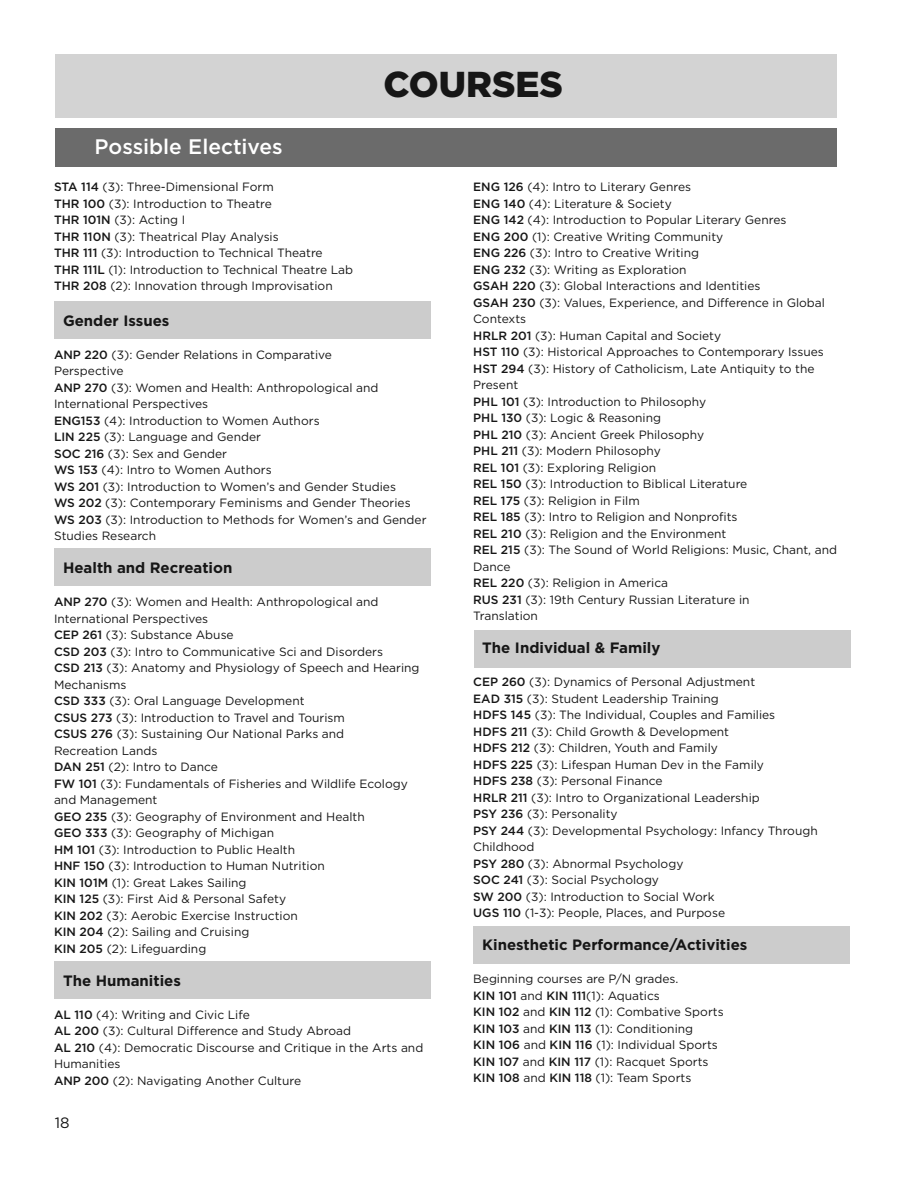
<style>
.page{position:relative;width:918px;height:1188px;background:#fff}
.page>*{position:absolute;margin:0;border:0;box-sizing:border-box;transform-origin:0 0}
.t1{font:900 36px "Gotham";color:#161616}
.t2{font:500 21px "Gotham";color:#fff}
.t3{font:700 15px "Gotham";color:#161616}
.t4{font:15px "Gotham";color:#161616}
.t5{font:12px/16.5px "Gotham";color:#161616}
.s1{font-weight:500}
</style>
<div class="page">
<div style="left:55px;top:54px;width:781px;height:64px;background:#d3d3d3"></div>
<div style="left:55px;top:128px;width:781px;height:39px;background:#6b6b6b"></div>
<div style="left:473px;top:927px;width:377px;height:37px;background:#ccc"></div>
<div style="left:474px;top:631px;width:377px;height:37px;background:#ccc"></div>
<div style="left:54px;top:961px;width:376px;height:38px;background:#ccc"></div>
<div style="left:54px;top:301px;width:376px;height:37px;background:#ccc"></div>
<div style="left:54px;top:549px;width:376px;height:37px;background:#ccc"></div>
<h2 class="t2" style="left:95px;top:134px;width:190px">Possible Electives</h2>
<h1 class="t1" style="left:383px;top:68px;width:181px">COURSES</h1>
<p class="t5" style="left:54px;top:180px;width:301px"><span class="s1">STA 114</span> (3): Three-Dimensional Form<br><span class="s1">THR 100</span> (3): Introduction to Theatre<br><span class="s1">THR 101N</span> (3): Acting I<br><span class="s1">THR 110N</span> (3): Theatrical Play Analysis<br><span class="s1">THR 111</span> (3): Introduction to Technical Theatre<br><span class="s1">THR 111L</span> (1): Introduction to Technical Theatre Lab <span class="s1">THR 208</span> (2): Innovation through Improvisation</p>
<p class="t3" style="left:63px;top:315px;width:108px">Gender Issues</p>
<p class="t5" style="left:54px;top:347px;width:374px"><span class="s1">ANP 220</span> (3): Gender Relations in Comparative<br>Perspective<br><span class="s1">ANP 270</span> (3): Women and Health: Anthropological and International Perspectives<br><span class="s1">ENG153</span> (4): Introduction to Women Authors<br><span class="s1">LIN 225</span> (3): Language and Gender<br><span class="s1">SOC 216</span> (3): Sex and Gender<br><span class="s1">WS 153</span> (4): Intro to Women Authors<br><span class="s1">WS 201</span> (3): Introduction to Women’s and Gender Studies<br><span class="s1">WS 202</span> (3): Contemporary Feminisms and Gender Theories <span class="s1">WS 203</span> (3): Introduction to Methods for Women’s and Gender Studies Research</p>
<p class="t3" style="left:63px;top:562px;width:171px">Health and Recreation</p>
<p class="t5" style="left:54px;top:594px;width:367px"><span class="s1">ANP 270</span> (3): Women and Health: Anthropological and International Perspectives<br><span class="s1">CEP 261</span> (3): Substance Abuse<br><span class="s1">CSD 203</span> (3): Intro to Communicative Sci and Disorders<br><span class="s1">CSD 213</span> (3): Anatomy and Physiology of Speech and Hearing Mechanisms<br><span class="s1">CSD 333</span> (3): Oral Language Development<br><span class="s1">CSUS 273</span> (3): Introduction to Travel and Tourism<br><span class="s1">CSUS 276</span> (3): Sustaining Our National Parks and<br>Recreation Lands<br><span class="s1">DAN 251</span> (2): Intro to Dance<br><span class="s1">FW 101</span> (3): Fundamentals of Fisheries and Wildlife Ecology and Management<br><span class="s1">GEO 235</span> (3): Geography of Environment and Health<br><span class="s1">GEO 333</span> (3): Geography of Michigan<br><span class="s1">HM 101</span> (3): Introduction to Public Health<br><span class="s1">HNF 150</span> (3): Introduction to Human Nutrition<br><span class="s1">KIN 101M</span> (1): Great Lakes Sailing<br><span class="s1">KIN 125</span> (3): First Aid &amp; Personal Safety<br><span class="s1">KIN 202</span> (3): Aerobic Exercise Instruction<br><span class="s1">KIN 204</span> (2): Sailing and Cruising<br><span class="s1">KIN 205</span> (2): Lifeguarding</p>
<p class="t3" style="left:63px;top:975px;width:119px">The Humanities</p>
<p class="t5" style="left:54px;top:1007px;width:371px"><span class="s1">AL 110</span> (4): Writing and Civic Life<br><span class="s1">AL 200</span> (3): Cultural Difference and Study Abroad<br><span class="s1">AL 210</span> (4): Democratic Discourse and Critique in the Arts and Humanities<br><span class="s1">ANP 200</span> (2): Navigating Another Culture</p>
<p class="t4" style="left:55px;top:1117px;width:16px">18</p>
<p class="t5" style="left:473px;top:180px;width:365px"><span class="s1">ENG 126</span> (4): Intro to Literary Genres<br><span class="s1">ENG 140</span> (4): Literature &amp; Society<br><span class="s1">ENG 142</span> (4): Introduction to Popular Literary Genres<br><span class="s1">ENG 200</span> (1): Creative Writing Community<br><span class="s1">ENG 226</span> (3): Intro to Creative Writing<br><span class="s1">ENG 232</span> (3): Writing as Exploration<br><span class="s1">GSAH 220</span> (3): Global Interactions and Identities<br><span class="s1">GSAH 230</span> (3): Values, Experience, and Difference in Global Contexts<br><span class="s1">HRLR 201</span> (3): Human Capital and Society<br><span class="s1">HST 110</span> (3): Historical Approaches to Contemporary Issues <span class="s1">HST 294</span> (3): History of Catholicism, Late Antiquity to the Present<br><span class="s1">PHL 101</span> (3): Introduction to Philosophy<br><span class="s1">PHL 130</span> (3): Logic &amp; Reasoning<br><span class="s1">PHL 210</span> (3): Ancient Greek Philosophy<br><span class="s1">PHL 211</span> (3): Modern Philosophy<br><span class="s1">REL 101</span> (3): Exploring Religion<br><span class="s1">REL 150</span> (3): Introduction to Biblical Literature<br><span class="s1">REL 175</span> (3): Religion in Film<br><span class="s1">REL 185</span> (3): Intro to Religion and Nonprofits<br><span class="s1">REL 210</span> (3): Religion and the Environment<br><span class="s1">REL 215</span> (3): The Sound of World Religions: Music, Chant, and Dance<br><span class="s1">REL 220</span> (3): Religion in America<br><span class="s1">RUS 231</span> (3): 19th Century Russian Literature in<br>Translation</p>
<p class="t3" style="left:482px;top:642px;width:180px">The Individual &amp; Family</p>
<p class="t5" style="left:473px;top:675px;width:346px"><span class="s1">CEP 260</span> (3): Dynamics of Personal Adjustment<br><span class="s1">EAD 315</span> (3): Student Leadership Training<br><span class="s1">HDFS 145</span> (3): The Individual, Couples and Families<br><span class="s1">HDFS 211</span> (3): Child Growth &amp; Development<br><span class="s1">HDFS 212</span> (3): Children, Youth and Family<br><span class="s1">HDFS 225</span> (3): Lifespan Human Dev in the Family<br><span class="s1">HDFS 238</span> (3): Personal Finance<br><span class="s1">HRLR 211</span> (3): Intro to Organizational Leadership<br><span class="s1">PSY 236</span> (3): Personality<br><span class="s1">PSY 244</span> (3): Developmental Psychology: Infancy Through Childhood<br><span class="s1">PSY 280</span> (3): Abnormal Psychology<br><span class="s1">SOC 241</span> (3): Social Psychology<br><span class="s1">SW 200</span> (3): Introduction to Social Work<br><span class="s1">UGS 110</span> (1-3): People, Places, and Purpose</p>
<p class="t3" style="left:482px;top:939px;width:267px">Kinesthetic Performance/Activities</p>
<p class="t5" style="left:473px;top:972px;width:252px">Beginning courses are P/N grades.<br><span class="s1">KIN 101</span> and <span class="s1">KIN 111</span>(1): Aquatics<br><span class="s1">KIN 102</span> and <span class="s1">KIN 112</span> (1): Combative Sports <span class="s1">KIN 103</span> and <span class="s1">KIN 113</span> (1): Conditioning<br><span class="s1">KIN 106</span> and <span class="s1">KIN 116</span> (1): Individual Sports <span class="s1">KIN 107</span> and <span class="s1">KIN 117</span> (1): Racquet Sports <span class="s1">KIN 108</span> and <span class="s1">KIN 118</span> (1): Team Sports</p>
</div>
